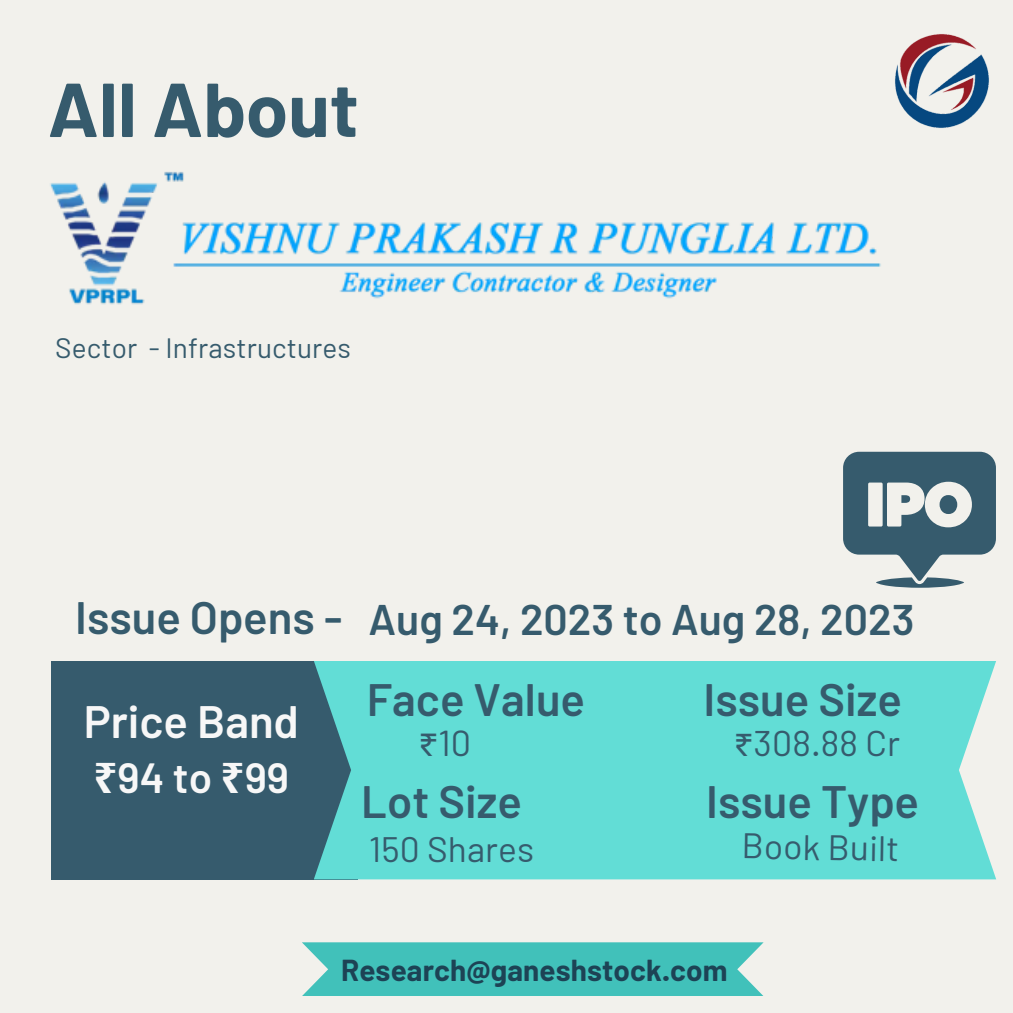
<style>
.page{position:relative;width:1013px;height:1013px;background:#fff}
.page>*{position:absolute;margin:0;border:0;box-sizing:border-box;transform-origin:0 0}
.t1{font:700 76.25px "Barlow";color:#365b6d}
.t2{font:600 45.38px "Barlow";color:#365b6d}
.t3{font:600 45.38px "Barlow";color:#f7f7f7}
.t4{font:600 42.75px "Barlow";color:#365b6d}
.t5{font:600 42.12px "Barlow";color:#f7f7f7}
.t6{font:36px "Barlow";color:#365b6d}
.t7{font:35.62px "Barlow";letter-spacing:.005em;color:#365b6d}
.t8{font:35.38px "Barlow";letter-spacing:.005em;color:#365b6d}
.t9{font:700 29.62px "Barlow";letter-spacing:.005em;color:#1d4355}
.t10{font:28px "Barlow";letter-spacing:.005em;color:#365b6d}
.s1{font-family:"Noto Sans";font-weight:700}
.s2{font-family:"Noto Sans Gurmukhi"}
</style>
<div class="page">
<div style="left:0;top:0;width:1012px;height:1012px;background:#f2f1ec"></div>
<img style="left:893px;top:33px;width:97px;height:96px;border-radius:50%">
<div style="left:51px;top:660px;width:306px;height:219px;background:#365b6d"></div>
<div style="left:314px;top:660px;width:682px;height:219px;background:#62ddd6"></div>
<svg style="left:843px;top:452px;width:152px;height:135px"></svg>
<svg style="left:302px;top:942px;width:461px;height:54px;background:#4bc3bd"></svg>
<img style="left:50px;top:172px;width:831px;height:133px">
<p class="t1" style="left:48px;top:61px;width:312px">All About</p>
<p class="t10" style="left:55px;top:330px;width:297px">Sector - Infrastructures</p>
<p class="t2" style="left:75px;top:588px;width:269px">Issue Opens -</p>
<p class="t4" style="left:368px;top:592px;width:547px">Aug 24, 2023 to Aug 28, 2023</p>
<p class="t3" style="left:84px;top:692px;width:216px">Price Band</p>
<p class="t5" style="left:94px;top:750px;width:197px"><span class="s1">₹</span>94 to <span class="s1">₹</span>99</p>
<p class="t2" style="left:367px;top:671px;width:220px">Face Value</p>
<p class="t2" style="left:703px;top:671px;width:200px">Issue Size</p>
<p class="t6" style="left:418px;top:720px;width:54px"><span class="s2">₹</span>10</p>
<p class="t7" style="left:733px;top:720px;width:168px"><span class="s2">₹</span>308.88 Cr</p>
<p class="t2" style="left:361px;top:773px;width:162px">Lot Size</p>
<p class="t8" style="left:369px;top:826px;width:167px">150 Shares</p>
<p class="t2" style="left:706px;top:773px;width:214px">Issue Type</p>
<p class="t8" style="left:742px;top:823px;width:159px;rotate:1deg">Book Built</p>
<p class="t9" style="left:341px;top:950px;width:388px">Research@ganeshstock.com</p>
</div>
